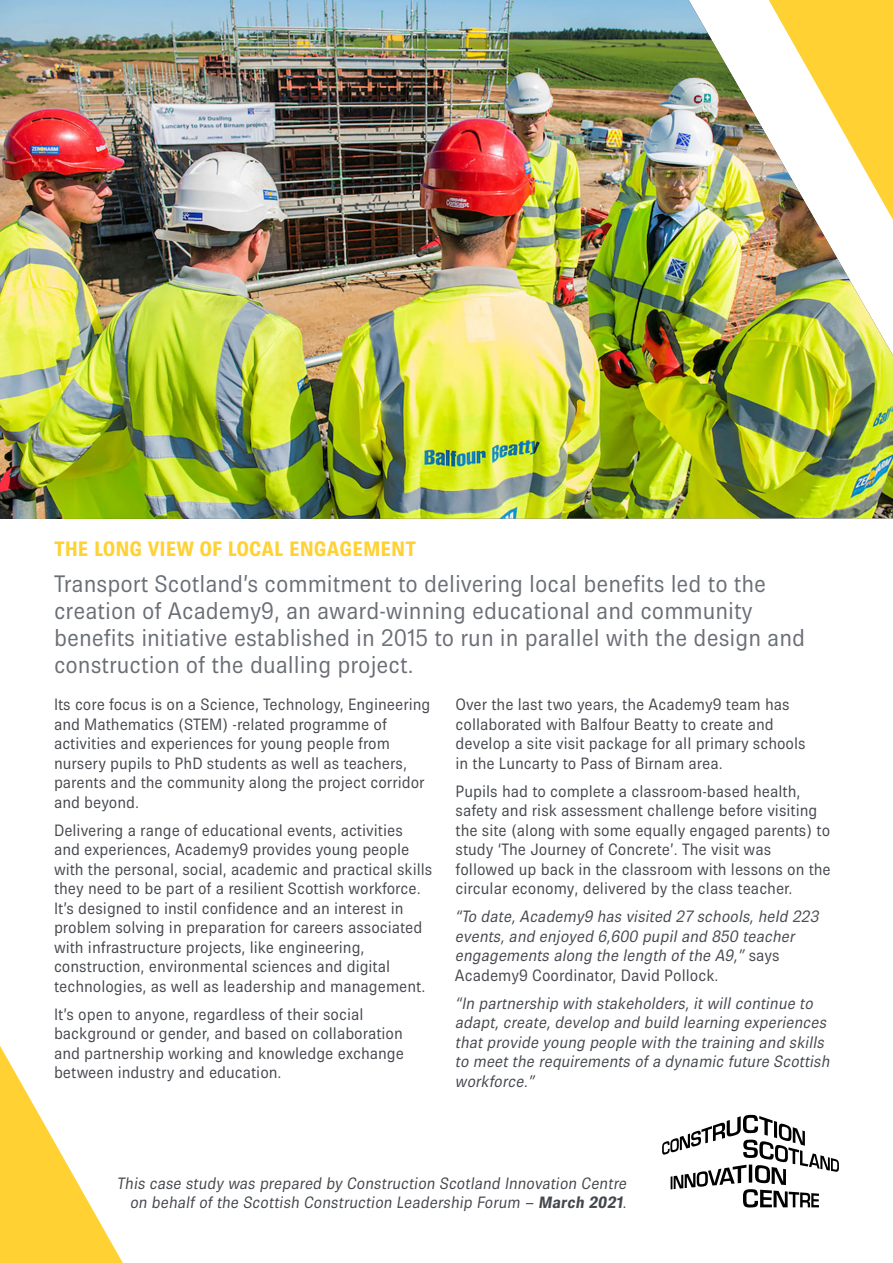
<style>
.page{position:relative;width:893px;height:1263px;background:#fff}
.page>*{position:absolute;margin:0;border:0;box-sizing:border-box;transform-origin:0 0}
.t1{font:24px/27px "Brown Pro";color:#6a6e75}
.t2{font:700 21px "Brown Pro";color:#ffd132}
.t3{font:16.5px/19.5px "Brown Pro";color:#44474d}
.t4{font:italic 16.5px/19.5px "Brown Pro";color:#44474d}
.s1{font-style:normal}
.s2{font-weight:700}
</style>
<div class="page">
<img style="left:0;top:0;width:893px;height:519px">
<svg style="left:769px;top:0;width:124px;height:220px"></svg>
<svg style="left:0;top:1046px;width:123px;height:217px"></svg>
<svg style="left:662px;top:1115px;width:177px;height:93px"></svg>
<p class="t2" style="left:54px;top:538px;width:364px">THE LONG VIEW OF LOCAL ENGAGEMENT</p>
<p class="t1" style="left:54px;top:570px;width:753px">Transport Scotland’s commitment to delivering local benefits led to the creation of Academy9, an award-winning educational and community benefits initiative established in 2015 to run in parallel with the design and construction of the dualling project.</p>
<p class="t3" style="left:54px;top:695px;width:378px">Its core focus is on a Science, Technology, Engineering and Mathematics (STEM) -related programme of activities and experiences for young people from nursery pupils to PhD students as well as teachers, parents and the community along the project corridor and beyond.</p>
<p class="t3" style="left:54px;top:820px;width:380px">Delivering a range of educational events, activities and experiences, Academy9 provides young people with the personal, social, academic and practical skills they need to be part of a resilient Scottish workforce.<br>It’s designed to instil confidence and an interest in problem solving in preparation for careers associated with infrastructure projects, like engineering, construction, environmental sciences and digital technologies, as well as leadership and management.</p>
<p class="t3" style="left:54px;top:1004px;width:351px">It’s open to anyone, regardless of their social background or gender, and based on collaboration and partnership working and knowledge exchange between industry and education.</p>
<p class="t3" style="left:455px;top:695px;width:352px">Over the last two years, the Academy9 team has collaborated with Balfour Beatty to create and develop a site visit package for all primary schools in the Luncarty to Pass of Birnam area.</p>
<p class="t3" style="left:455px;top:781px;width:377px">Pupils had to complete a classroom-based health, safety and risk assessment challenge before visiting the site (along with some equally engaged parents) to study ‘The Journey of Concrete’. The visit was followed up back in the classroom with lessons on the circular economy, delivered by the class teacher.</p>
<p class="t4" style="left:455px;top:907px;width:368px">“To date, Academy9 has visited 27 schools, held 223 events, and enjoyed 6,600 pupil and 850 teacher engagements along the length of the A9,” <span class="s1">s a y s Academy9 Coordinator, David Pollock.</span></p>
<p class="t4" style="left:455px;top:993px;width:379px">“In partnership with stakeholders, it will continue to adapt, create, develop and build learning experiences that provide young people with the training and skills to meet the requirements of a dynamic future Scottish workforce.”</p>
<p class="t3" style="left:117px;top:1173px;width:514px;text-align:right">This case study was prepared by Construction Scotland Innovation Centre on behalf of the Scottish Construction Leadership Forum – <span class="s2">March 2021</span>.</p>
</div>
